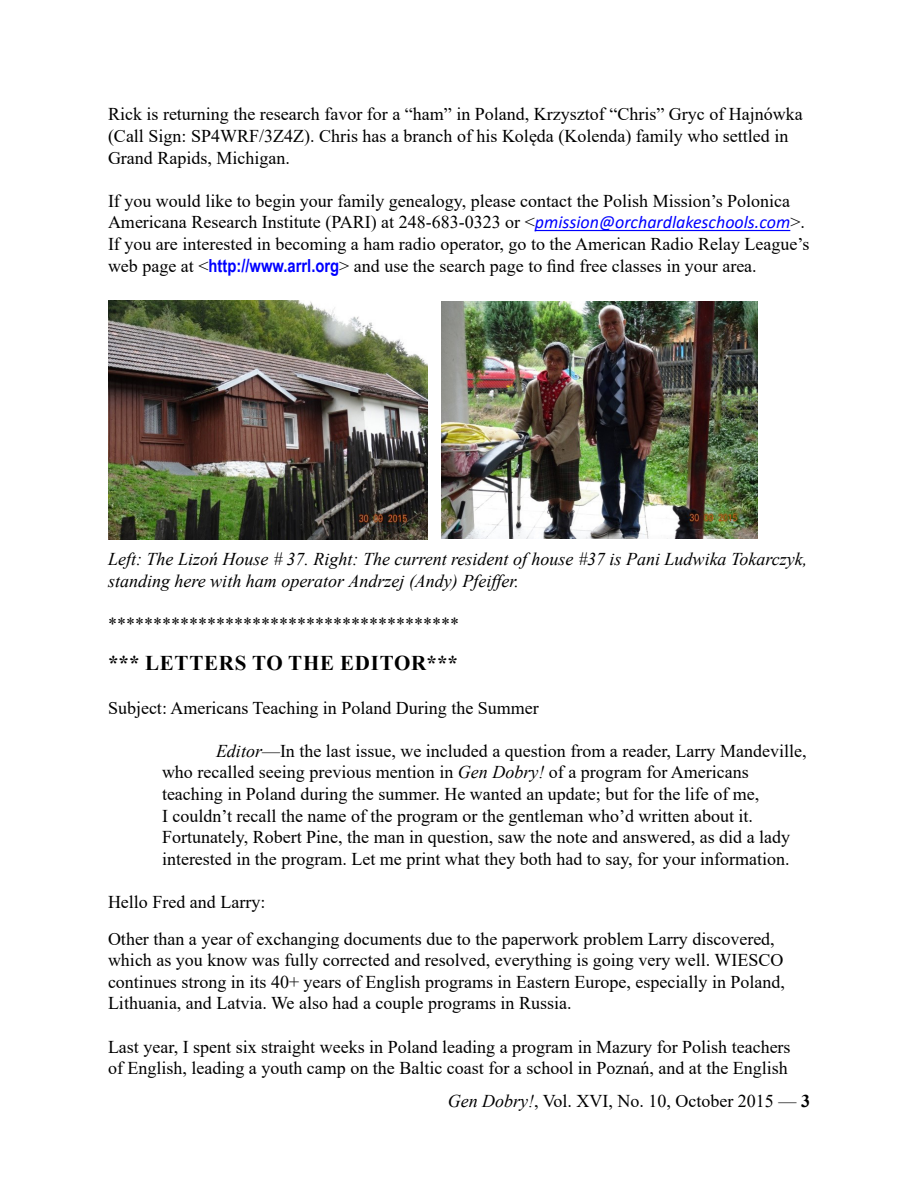
<style>
.page{position:relative;width:918px;height:1188px;background:#fff}
.page>*{position:absolute;margin:0;border:0;box-sizing:border-box;transform-origin:0 0}
.t1{font:700 21px "Times New Roman";letter-spacing:.035em;color:#000}
.t2{font:18px/21.6px "Times New Roman";color:#000}
.t3{font:italic 18px/21.6px "Times New Roman";color:#000}
.s1{font-family:"Calibri";font-style:italic;color:#00f}
.s2{font-family:"Arial Narrow";font-weight:700;color:#00f}
.s3{font-style:italic}
.s4{font-weight:700}
</style>
<div class="page">
<hr style="left:535px;top:230px;width:255px;height:1px;background:#00f">
<img style="left:108px;top:300px;width:320px;height:240px">
<img style="left:442px;top:302px;width:315px;height:236px">
<p class="t2" style="left:108px;top:103px;width:696px">Rick is returning the research favor for a “ham” in Poland, Krzysztof “Chris” Gryc of Hajnówka (Call Sign: SP4WRF/3Z4Z). Chris has a branch of his Kolęda (Kolenda) family who settled in<br>Grand Rapids, Michigan.</p>
<p class="t2" style="left:108px;top:189px;width:703px">If you would like to begin your family genealogy, please contact the Polish Mission’s Polonica Americana Research Institute (PARI) at 248-683-0323 or &lt;<span class="s1">pmission@orchardlakeschools.com</span>&gt;.<br>If you are interested in becoming a ham radio operator, go to the American Radio Relay League’s web page at &lt;<span class="s2">http://www.arrl.org</span>&gt; and use the search page to find free classes in your area.</p>
<p class="t3" style="left:108px;top:548px;width:701px">Left: The Lizoń House # 37. Right: The current resident of house #37 is Pani Ludwika Tokarczyk, standing here with ham operator Andrzej (Andy) Pfeiffer.</p>
<p class="t2" style="left:108px;top:613px;width:352px">***************************************</p>
<p class="t1" style="left:108px;top:648px;width:352px">*** LETTERS TO THE EDITOR***</p>
<p class="t2" style="left:108px;top:696px;width:432px">Subject: Americans Teaching in Poland During the Summer</p>
<p class="t2" style="left:162px;top:739px;width:646px;text-indent:54px"><span class="s3">Editor</span>—In the last issue, we included a question from a reader, Larry Mandeville, who recalled seeing previous mention in <span class="s3">Gen Dobry!</span> of a program for Americans teaching in Poland during the summer. He wanted an update; but for the life of me,<br>I couldn’t recall the name of the program or the gentleman who’d written about it.<br>Fortunately, Robert Pine, the man in question, saw the note and answered, as did a lady interested in the program. Let me print what they both had to say, for your information.</p>
<p class="t2" style="left:108px;top:891px;width:159px">Hello Fred and Larry:</p>
<p class="t2" style="left:108px;top:927px;width:679px">Other than a year of exchanging documents due to the paperwork problem Larry discovered, which as you know was fully corrected and resolved, everything is going very well. WIESCO continues strong in its 40+ years of English programs in Eastern Europe, especially in Poland, Lithuania, and Latvia. We also had a couple programs in Russia.</p>
<p class="t2" style="left:108px;top:1035px;width:684px">Last year, I spent six straight weeks in Poland leading a program in Mazury for Polish teachers of English, leading a youth camp on the Baltic coast for a school in Poznań, and at the English</p>
<p class="t2" style="left:448px;top:1089px;width:364px"><span class="s3">Gen Dobry!</span>, Vol. XVI, No. 10, October 2015 — <span class="s4">3</span></p>
</div>
